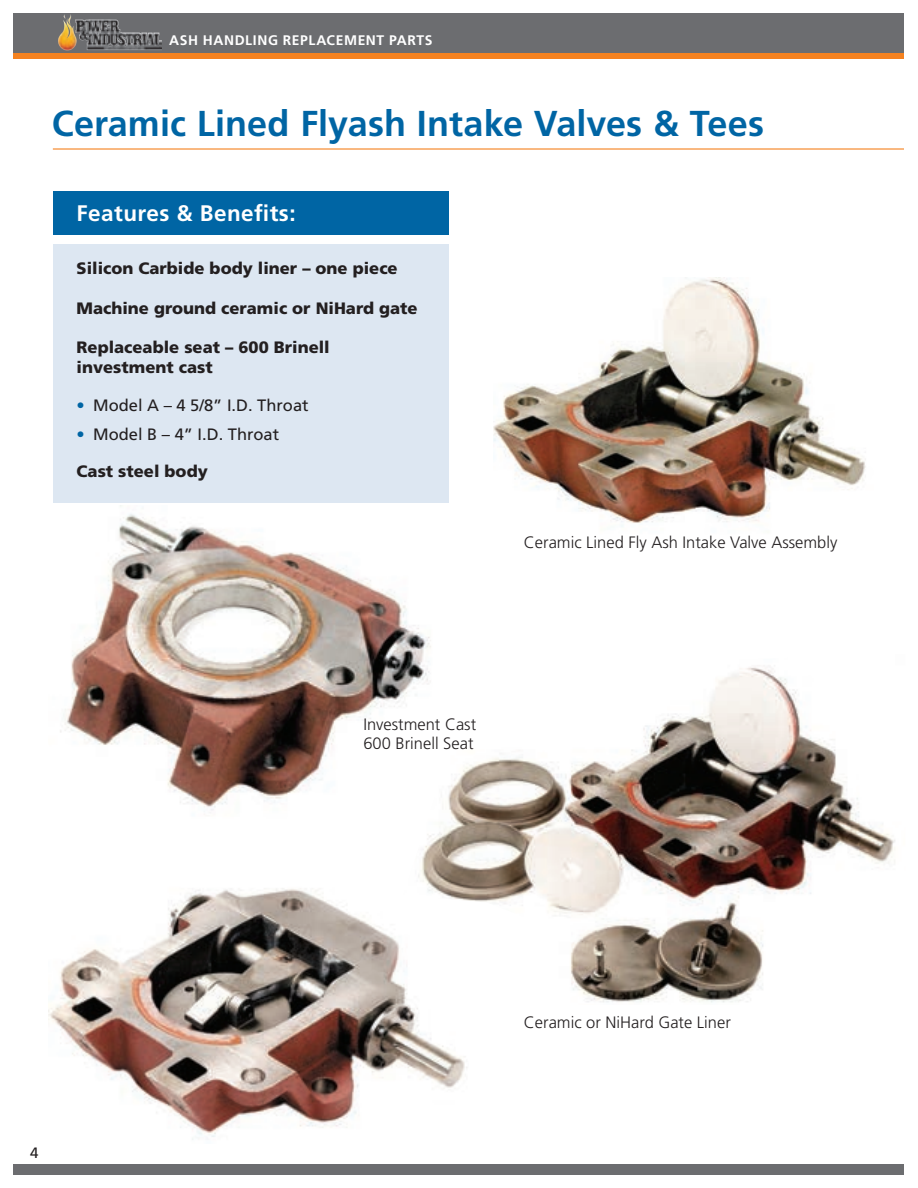
<style>
.page{position:relative;width:918px;height:1188px;background:#fff}
.page>*{position:absolute;margin:0;border:0;box-sizing:border-box;transform-origin:0 0}
.t1{font:700 36px "Frutiger";letter-spacing:.005em;color:#0065a4}
.t2{font:700 22.5px "Frutiger";letter-spacing:.02em;color:#fff}
.t3{font:900 16.5px/19.8px "Frutiger";color:#231f20}
.t4{font:300 16.5px/19.8px "Frutiger";color:#231f20}
.t5{font:16.5px "Frutiger";color:#231f20}
.t6{font:15px "Frutiger";color:#231f20}
.t7{font:700 13.8px "Frutiger";letter-spacing:.045em;color:#fff}
.s1{color:#0065a4}
</style>
<div class="page">
<div style="left:14px;top:14px;width:890px;height:40px;background:#6c6d70"></div>
<div style="left:14px;top:53px;width:890px;height:6px;background:#f58220"></div>
<div style="left:14px;top:1164px;width:890px;height:10px;background:#6c6d70"></div>
<img style="left:56px;top:13px;width:106px;height:37px">
<img style="left:48px;top:888px;width:419px;height:252px">
<img style="left:494px;top:277px;width:372px;height:250px">
<hr style="left:53px;top:148px;width:865px;height:2px;background:#f58220">
<div style="left:904px;top:0;width:14px;height:1188px;background:#fff"></div>
<div style="left:53px;top:192px;width:396px;height:43px;background:#0065a4"></div>
<div style="left:53px;top:244px;width:396px;height:259px;background:#dde7f2"></div>
<img style="left:60px;top:514px;width:371px;height:297px">
<img style="left:404px;top:654px;width:491px;height:351px">
<p class="t7" style="left:169px;top:32px;width:265px">ASH HANDLING REPLACEMENT PARTS</p>
<h1 class="t1" style="left:52px;top:103px;width:714px">Ceramic Lined Flyash Intake Valves &amp; Tees</h1>
<h2 class="t2" style="left:77px;top:200px;width:220px">Features &amp; Benefits:</h2>
<p class="t3" style="left:77px;top:258px;width:323px">Silicon Carbide body liner – one piece</p>
<p class="t3" style="left:77px;top:298px;width:343px">Machine ground ceramic or NiHard gate</p>
<p class="t3" style="left:77px;top:337px;width:255px">Replaceable seat – 600 Brinell investment cast</p>
<p class="t5" style="left:77px;top:395px;width:233px"><span class="s1">•</span> Model A – 4 5/8” I.D. Throat</p>
<p class="t5" style="left:77px;top:424px;width:204px"><span class="s1">•</span> Model B – 4” I.D. Throat</p>
<p class="t3" style="left:77px;top:462px;width:133px">Cast steel body</p>
<p class="t4" style="left:524px;top:533px;width:315px">Ceramic Lined Fly Ash Intake Valve Assembly</p>
<p class="t4" style="left:363px;top:714px;width:114px">Investment Cast<br>600 Brinell Seat</p>
<p class="t6" style="left:30px;top:1144px;width:10px">4</p>
<p class="t4" style="left:524px;top:1013px;width:208px">Ceramic or NiHard Gate Liner</p>
</div>
